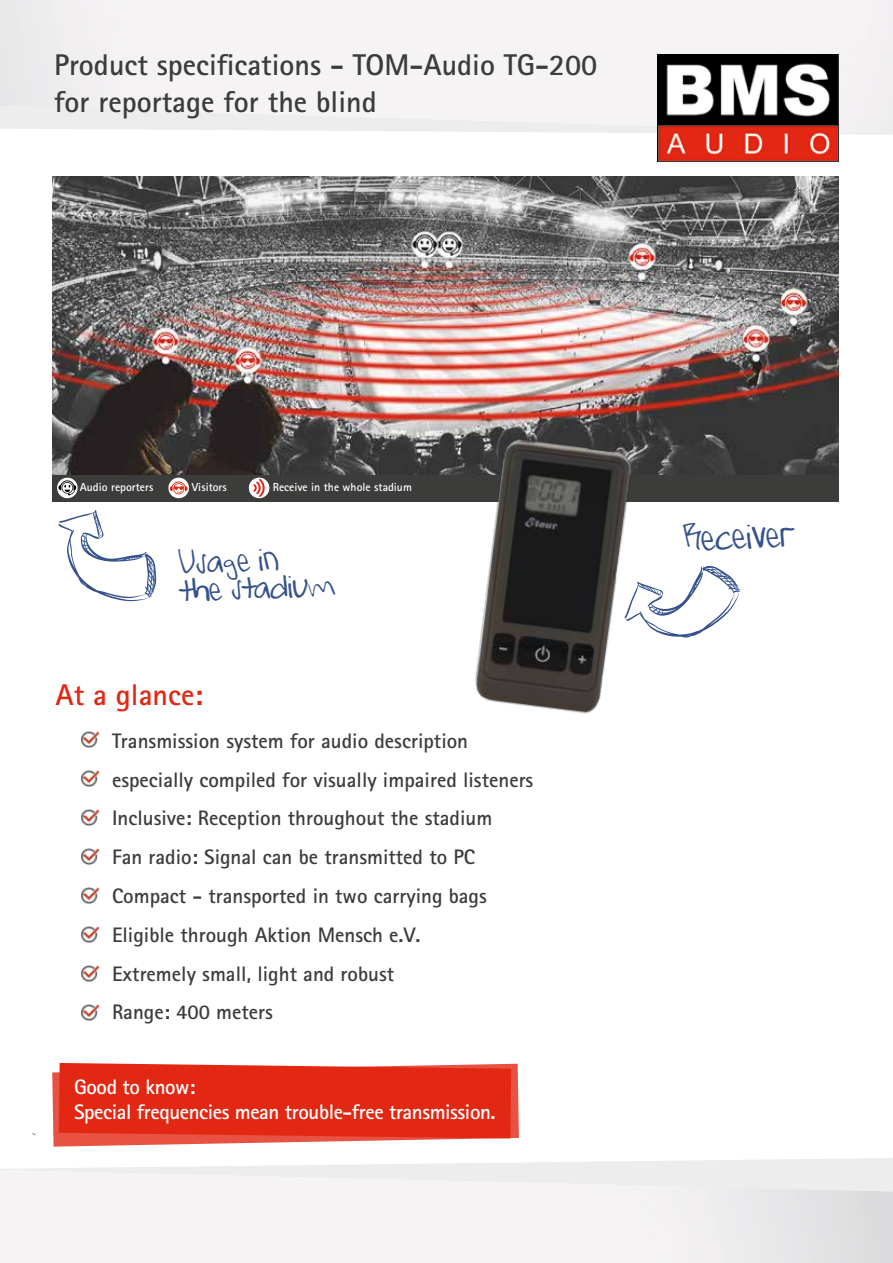
<style>
.page{position:relative;width:893px;height:1263px;background:#fff}
.page>*{position:absolute;margin:0;border:0;box-sizing:border-box;transform-origin:0 0}
.t1{font:39px "Lukas Handwritten";color:#35528b}
.t2{font:35.1px/28.7px "Lukas Handwritten";color:#35528b}
.t3{font:700 30px/37px "Rotis Sans Serif Pro";color:#3c3c3b}
.t4{font:700 30px "Rotis Sans Serif Pro";color:#e22713}
.t5{font:700 21px/38.8px "Rotis Sans Serif Pro";color:#3c3c3b}
.t6{font:700 21px/25.2px "Rotis Sans Serif Pro";letter-spacing:-.02em;color:#fff}
.t7{font:700 11.7px "Rotis Sans Serif Pro";color:#fff}
</style>
<div class="page">
<svg style="left:0;top:1158px;width:893px;height:12px;fill:#ededed"></svg>
<div style="left:52px;top:433px;width:787px;height:69px;background:#3c3c3b"></div>
<svg style="left:56px;top:477px;width:22px;height:22px"></svg>
<div style="left:56px;top:476px;width:23px;height:23px;border:1px solid #3c3c3b;border-radius:50%"></div>
<svg style="left:168px;top:477px;width:22px;height:22px"></svg>
<div style="left:167px;top:476px;width:23px;height:23px;border:1px solid #3c3c3b;border-radius:50%"></div>
<svg style="left:248px;top:477px;width:22px;height:22px"></svg>
<div style="left:248px;top:476px;width:23px;height:23px;border:1px solid #3c3c3b;border-radius:50%"></div>
<img style="left:52px;top:177px;width:787px;height:297px">
<svg style="left:58px;top:510px;width:98px;height:92px"></svg>
<img style="left:81px;top:731px;width:18px;height:17px">
<img style="left:81px;top:770px;width:18px;height:17px">
<img style="left:81px;top:809px;width:18px;height:17px">
<img style="left:81px;top:848px;width:18px;height:17px">
<img style="left:81px;top:887px;width:18px;height:17px">
<img style="left:81px;top:926px;width:18px;height:17px">
<img style="left:81px;top:965px;width:18px;height:17px">
<img style="left:81px;top:1004px;width:18px;height:17px">
<img style="left:448px;top:415px;width:211px;height:299px">
<svg style="left:170px;top:481px;width:18px;height:13px"></svg>
<svg style="left:624px;top:565px;width:116px;height:73px"></svg>
<svg style="left:52px;top:1063px;width:467px;height:84px;background:#e43d2c"></svg>
<img style="left:657px;top:54px;width:182px;height:108px">
<svg style="left:253px;top:479px;width:12px;height:18px"></svg>
<svg style="left:58px;top:480px;width:18px;height:15px"></svg>
<h3 class="t3" style="left:54px;top:46px;width:545px">Product specifications - TOM-Audio TG-200 for reportage for the blind</h3>
<p class="t7" style="left:80px;top:480px;width:75px">Audio reporters</p>
<p class="t7" style="left:192px;top:479px;width:37px">Visitors</p>
<p class="t7" style="left:273px;top:479px;width:141px">Receive in the whole stadium</p>
<h2 class="t2" style="left:178px;top:549px;width:157px;rotate:-3deg">Usage in<br>the stadium</h2>
<h3 class="t4" style="left:55px;top:676px;width:149px">At a glance:</h3>
<p class="t5" style="left:112px;top:721px;width:423px">Transmission system for audio description especially compiled for visually impaired listeners Inclusive: Reception throughout the stadium<br>Fan radio: Signal can be transmitted to PC Compact - transported in two carrying bags Eligible through Aktion Mensch e.V.<br>Extremely small, light and robust<br>Range: 400 meters</p>
<p class="t6" style="left:74px;top:1074px;width:423px">Good to know:<br>Special frequencies mean trouble-free transmission.</p>
<h1 class="t1" style="left:682px;top:515px;width:112px;rotate:-2deg">Receiver</h1>
</div>
